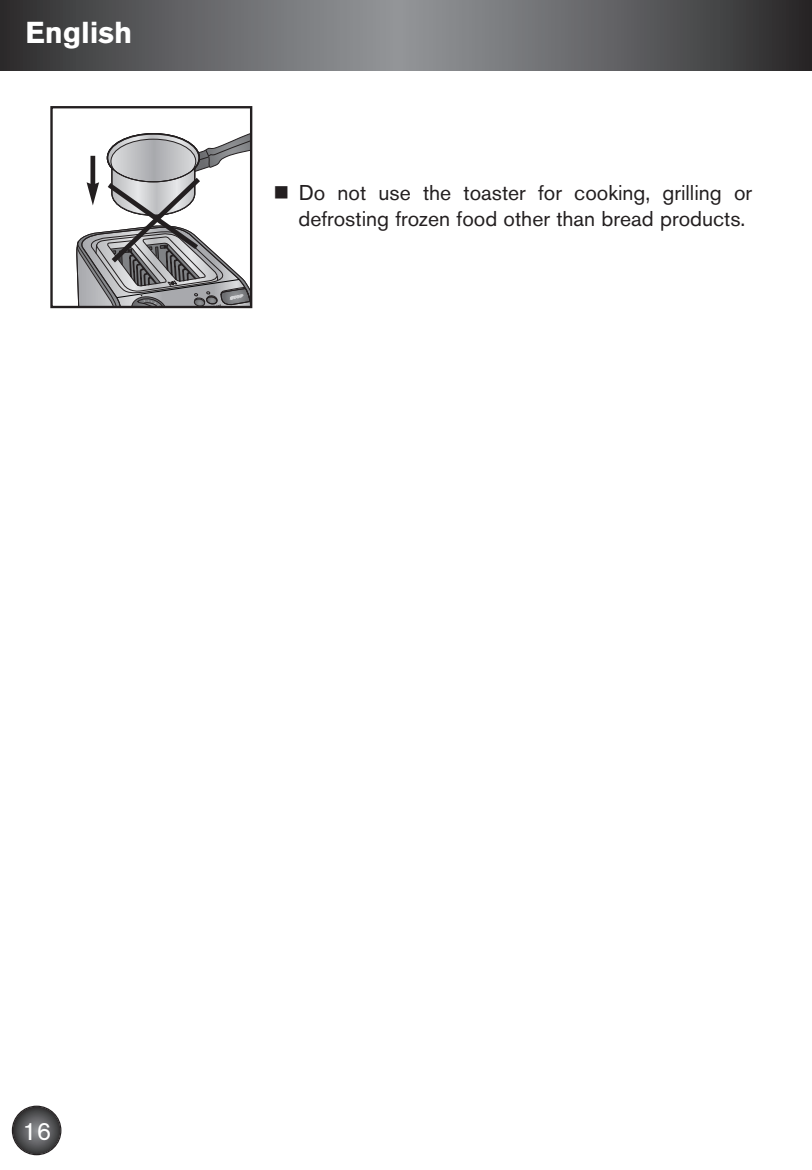
<style>
.page{position:relative;width:812px;height:1170px;background:#fff}
.page>*{position:absolute;margin:0;border:0;box-sizing:border-box;transform-origin:0 0}
.t1{font:700 30px "Akzidenz Grotesk BE";color:#fff}
.t2{font:25px "Akzidenz Grotesk BE";color:#fff}
.t3{font:21.25px/26.8px "Akzidenz Grotesk BE";color:#231f20}
</style>
<div class="page">
<svg style="left:13px;top:1106px;width:47px;height:47px;background:#565759"></svg>
<div style="left:12px;top:1105px;width:49px;height:49px;border:2px solid #231f20;border-radius:50%"></div>
<svg style="left:0;top:0;width:812px;height:71px;background:#626265"></svg>
<div style="left:50px;top:106px;width:202px;height:202px;border:2px solid #231f20"></div>
<svg style="left:76px;top:131px;width:175px;height:176px"></svg>
<h1 class="t1" style="left:26px;top:22px;width:108px">English</h1>
<p class="t3" style="left:298px;top:181px;width:455px">Do not use the toaster for cooking, grilling or defrosting frozen food other than bread products.</p>
<p class="t2" style="left:22px;top:1121px;width:31px">16</p>
</div>
